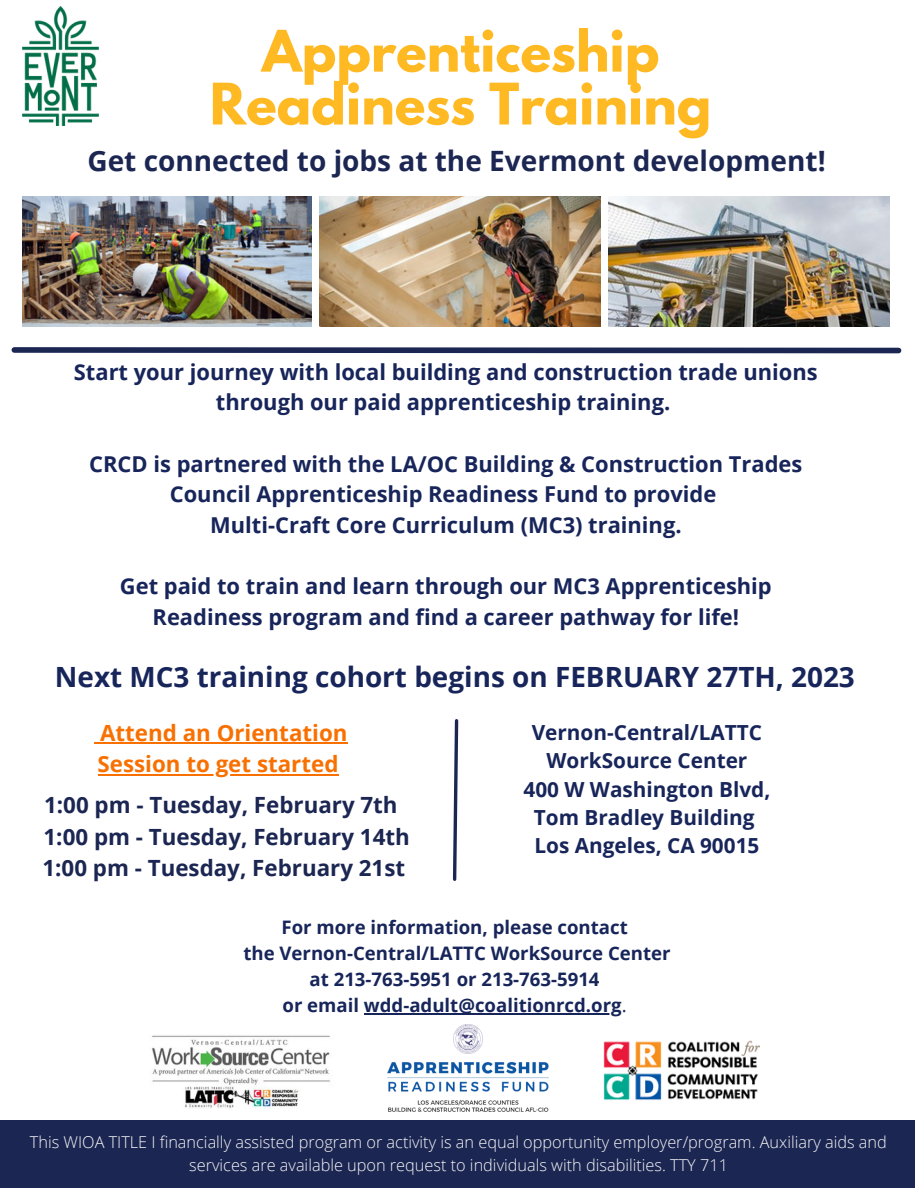
<style>
.page{position:relative;width:918px;height:1188px;background:#fff}
.page>*{position:absolute;margin:0;border:0;box-sizing:border-box;transform-origin:0 0}
.t1{font:700 50.7px/52.8px "League Spartan";color:#ffb923;text-align:center}
.t2{font:700 28.05px "Open Sans";color:#1b2652}
.t3{font:700 27.9px "Open Sans";color:#17255a}
.t4{font:700 22.35px/31.2px "Open Sans";color:#1b2652}
.t5{font:700 22.35px/31.2px "Open Sans";color:#f87000}
.t6{font:700 21.9px/30.6px "Open Sans";color:#17255a;text-align:center}
.t7{font:700 20.7px/28.5px "Open Sans";color:#17255a;text-align:center}
.t8{font:700 18.6px/25.8px "Open Sans";color:#17255a;text-align:center}
.t9{font:300 16.35px/22.5px "Open Sans";color:#f8f8f8;text-align:center}
.s1{font-weight:400}
</style>
<div class="page">
<img style="left:23px;top:196px;width:289px;height:131px">
<div style="left:0;top:1121px;width:915px;height:67px;background:#1b2652"></div>
<img style="left:151px;top:1035px;width:179px;height:74px">
<img style="left:320px;top:196px;width:281px;height:131px">
<img style="left:609px;top:196px;width:281px;height:131px">
<svg style="left:11px;top:347px;width:891px;height:7px;background:#485074"></svg>
<img style="left:387px;top:1024px;width:162px;height:88px">
<img style="left:603px;top:1040px;width:157px;height:60px">
<svg style="left:452px;top:719px;width:7px;height:162px"></svg>
<img style="left:23px;top:7px;width:75px;height:118px">
<hr style="left:364px;top:1013px;width:94px;height:1px;background:#17255a">
<hr style="left:458px;top:1013px;width:164px;height:1px;background:#17255a">
<svg style="left:94px;top:742px;width:6px;height:2px"></svg>
<hr style="left:100px;top:742px;width:248px;height:2px;background:#f87000">
<hr style="left:98px;top:774px;width:240px;height:1px;background:#f87000">
<h1 class="t1" style="left:210px;top:31px;width:503px">Apprenticeship<br>Readiness Training</h1>
<p class="t2" style="left:87px;top:141px;width:740px">Get connected to jobs at the Evermont development!</p>
<p class="t6" style="left:74px;top:356px;width:745px">Start your journey with local building and construction trade unions through our paid apprenticeship training.</p>
<p class="t6" style="left:89px;top:448px;width:715px">CRCD is partnered with the LA/OC Building &amp; Construction Trades<br>Council Apprenticeship Readiness Fund to provide<br>Multi-Craft Core Curriculum (MC3) training.</p>
<p class="t6" style="left:120px;top:570px;width:653px">Get paid to train and learn through our MC3 Apprenticeship<br>Readiness program and find a career pathway for life!</p>
<p class="t3" style="left:55px;top:657px;width:802px">Next MC3 training cohort begins on FEBRUARY 27TH, 2023</p>
<p class="t5" style="left:98px;top:717px;width:251px">Attend an Orientation<br>Session to get started</p>
<p class="t4" style="left:42px;top:789px;width:369px">1:00 pm - Tuesday, February 7th<br>1:00 pm - Tuesday, February 14th<br>1:00 pm - Tuesday, February 21st</p>
<p class="t7" style="left:524px;top:717px;width:248px">Vernon-Central/LATTC<br>WorkSource Center<br>400 W Washington Blvd,<br>Tom Bradley Building<br>Los Angeles, CA 90015</p>
<p class="t8" style="left:243px;top:914px;width:429px">For more information, please contact<br>the Vernon-Central/LATTC WorkSource Center at 213-763-5951 or 213-763-5914<br>or email wdd-adult@coalitionrcd.org<span class="s1">.</span></p>
<p class="t9" style="left:30px;top:1131px;width:858px">This WIOA TITLE I financially assisted program or activity is an equal opportunity employer/program. Auxiliary aids and services are available upon request to individuals with disabilities. TTY 711</p>
</div>
